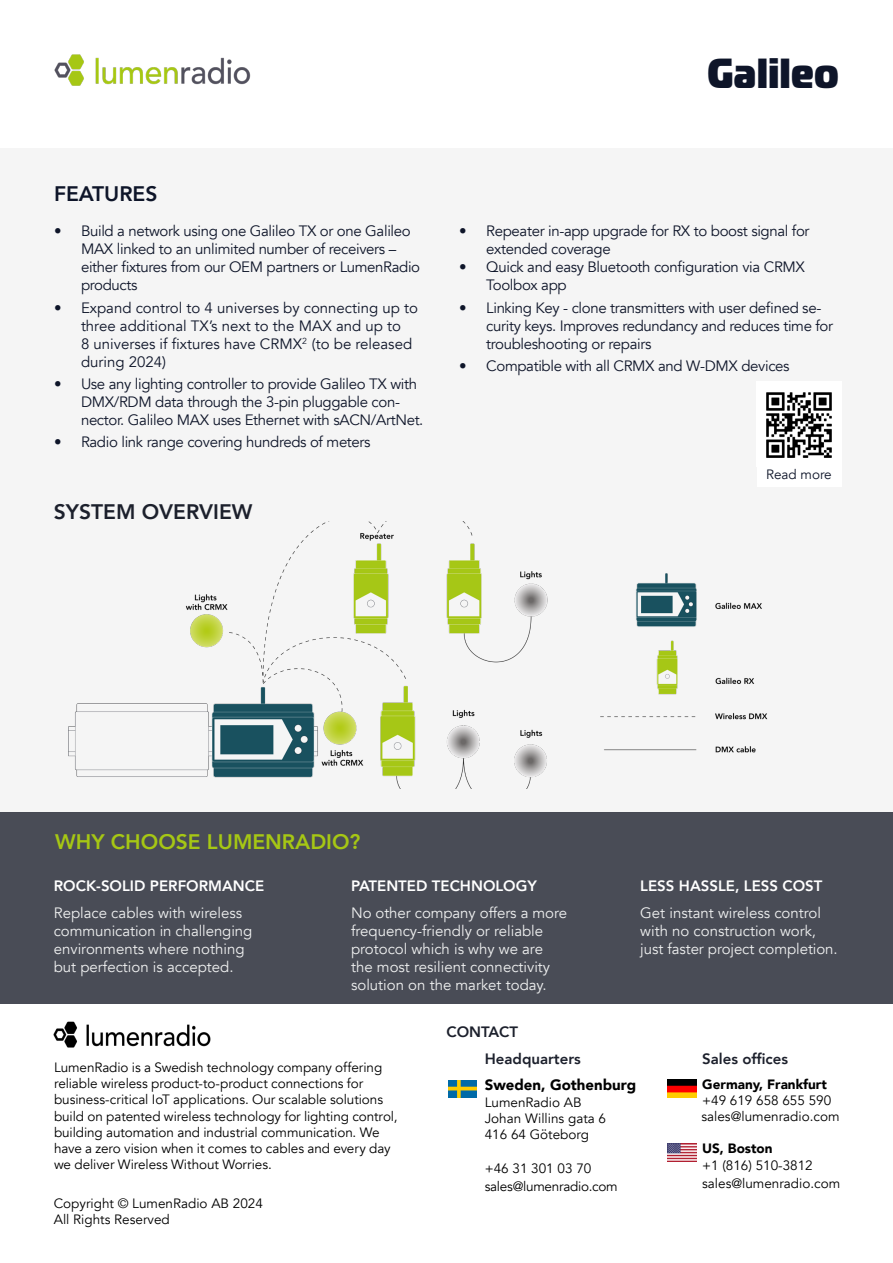
<style>
.page{position:relative;width:893px;height:1263px;background:#fff}
.page>*{position:absolute;margin:0;border:0;box-sizing:border-box;transform-origin:0 0}
.t1{font:800 42px "Magistral Cond";color:#0e1529}
.t2{font:800 21px "Avenir";color:#a6c714}
.t3{font:800 21px "Avenir";color:#1c202c}
.Liten_rubrik{font:800 21px "Avenir";color:#0e1529}
.t4{font:15px/18px "Avenir";letter-spacing:-.025em;color:#0e1529}
.t5{font:15px/18px "Avenir";color:#eff0f0}
.t6{font:15px/18px "Avenir";color:#0e1529}
.t7{font:800 15px "Avenir";color:#fff}
.Contact{font:800 15px "Avenir";color:#1c202c}
.t8{font:900 15px "Avenir";color:#000001}
.t9{font:13.5px/16.2px "Avenir";letter-spacing:-.005em;color:#000001}
.t10{font:13.5px "Avenir";color:#000}
.t11{font:900 13.5px "Avenir";color:#000001}
.t12{font:13.5px "Avenir";color:#0e1529}
</style>
<div class="page">
<img style="left:53px;top:1021px;width:158px;height:27px">
<div style="left:0;top:148px;width:893px;height:664px;background:#f5f5f5"></div>
<div style="left:0;top:812px;width:893px;height:191px;background:#494c56"></div>
<img style="left:448px;top:1080px;width:29px;height:17px">
<img style="left:668px;top:1144px;width:28px;height:17px">
<img style="left:68px;top:522px;width:700px;height:266px">
<img style="left:668px;top:1079px;width:28px;height:18px">
<div style="left:757px;top:464px;width:84px;height:22px;background:#fff"></div>
<img style="left:54px;top:54px;width:197px;height:32px">
<img style="left:766px;top:392px;width:66px;height:66px">
<p class="t1" style="left:707px;top:46px;width:133px">Galileo</p>
<p class="Liten_rubrik" style="left:54px;top:178px;width:105px">FEATURES</p>
<p class="t4" style="left:81px;top:223px;width:341px;text-indent:-27px">• Build a network using one Galileo TX or one Galileo MAX linked to an unlimited number of receivers – either fixtures from our OEM partners or LumenRadio products</p>
<p class="t6" style="left:81px;top:299px;width:338px;text-indent:-27px">• Expand control to 4 universes by connecting up to three additional TX’s next to the MAX and up to<br>8 universes if fixtures have CRMX<sup>2</sup> (to be released during 2024)</p>
<p class="t4" style="left:81px;top:375px;width:344px;text-indent:-27px">• Use any lighting controller to provide Galileo TX with<br>DMX/RDM data through the 3-pin pluggable con&shy;nector. Galileo MAX uses Ethernet with sACN/ArtNet.</p>
<p class="t4" style="left:54px;top:433px;width:318px">• Radio link range covering hundreds of meters</p>
<p class="t3" style="left:54px;top:496px;width:200px">SYSTEM OVERVIEW</p>
<p class="t4" style="left:486px;top:223px;width:325px;text-indent:-27px">• Repeater in-app upgrade for RX to boost signal for extended coverage</p>
<p class="t4" style="left:486px;top:259px;width:320px;text-indent:-27px">• Quick and easy Bluetooth configuration via CRMX<br>Toolbox app</p>
<p class="t4" style="left:486px;top:299px;width:348px;text-indent:-27px">• Linking Key - clone transmitters with user defined se&shy;curity keys. Improves redundancy and reduces time for troubleshooting or repairs</p>
<p class="t4" style="left:459px;top:357px;width:332px">• Compatible with all CRMX and W-DMX devices</p>
<p class="t12" style="left:766px;top:466px;width:67px">Read more</p>
<p class="t2" style="left:55px;top:825px;width:307px">WHY CHOOSE LUMENRADIO?</p>
<p class="t7" style="left:54px;top:874px;width:212px">ROCK-SOLID PERFORMANCE</p>
<p class="t5" style="left:54px;top:904px;width:200px">Replace cables with wireless communication in challenging environments where nothing but perfection is accepted.</p>
<p class="t7" style="left:351px;top:874px;width:187px">PATENTED TECHNOLOGY</p>
<p class="t5" style="left:351px;top:904px;width:217px">No other company offers a more frequency-friendly or reliable protocol which is why we are the most resilient connectivity solution on the market today.</p>
<p class="t7" style="left:640px;top:874px;width:184px">LESS HASSLE, LESS COST</p>
<p class="t5" style="left:640px;top:904px;width:199px">Get instant wireless control with no construction work, just faster project completion.</p>
<p class="t9" style="left:54px;top:1059px;width:345px">LumenRadio is a Swedish technology company offering reliable wireless product-to-product connections for business-critical IoT applications. Our scalable solutions build on patented wireless technology for lighting control, building automation and industrial communication. We have a zero vision when it comes to cables and every day we deliver Wireless Without Worries.</p>
<p class="t10" style="left:54px;top:1195px;width:211px">Copyright © LumenRadio AB 2024</p>
<p class="t10" style="left:54px;top:1211px;width:117px">All Rights Reserved</p>
<p class="Contact" style="left:446px;top:1020px;width:73px">CONTACT</p>
<p class="Contact" style="left:485px;top:1047px;width:98px">Headquarters</p>
<p class="t8" style="left:485px;top:1072px;width:153px">Sweden, Gothenburg</p>
<p class="t9" style="left:485px;top:1094px;width:98px">LumenRadio AB</p>
<p class="t9" style="left:485px;top:1110px;width:123px">Johan Willins gata 6</p>
<p class="t9" style="left:485px;top:1126px;width:106px">416 64 Göteborg</p>
<p class="t9" style="left:485px;top:1160px;width:108px">+46 31 301 03 70</p>
<p class="t9" style="left:485px;top:1178px;width:134px">sales@lumenradio.com</p>
<p class="Contact" style="left:702px;top:1047px;width:87px">Sales offices</p>
<p class="t11" style="left:702px;top:1072px;width:126px">Germany, Frankfurt</p>
<p class="t9" style="left:701px;top:1092px;width:140px">+49 619 658 655 590 sales@lumenradio.com</p>
<p class="t11" style="left:702px;top:1137px;width:72px">US, Boston</p>
<p class="t9" style="left:702px;top:1157px;width:112px">+1 (816) 510-3812</p>
<p class="t9" style="left:702px;top:1175px;width:140px">sales@lumenradio.com</p>
</div>
